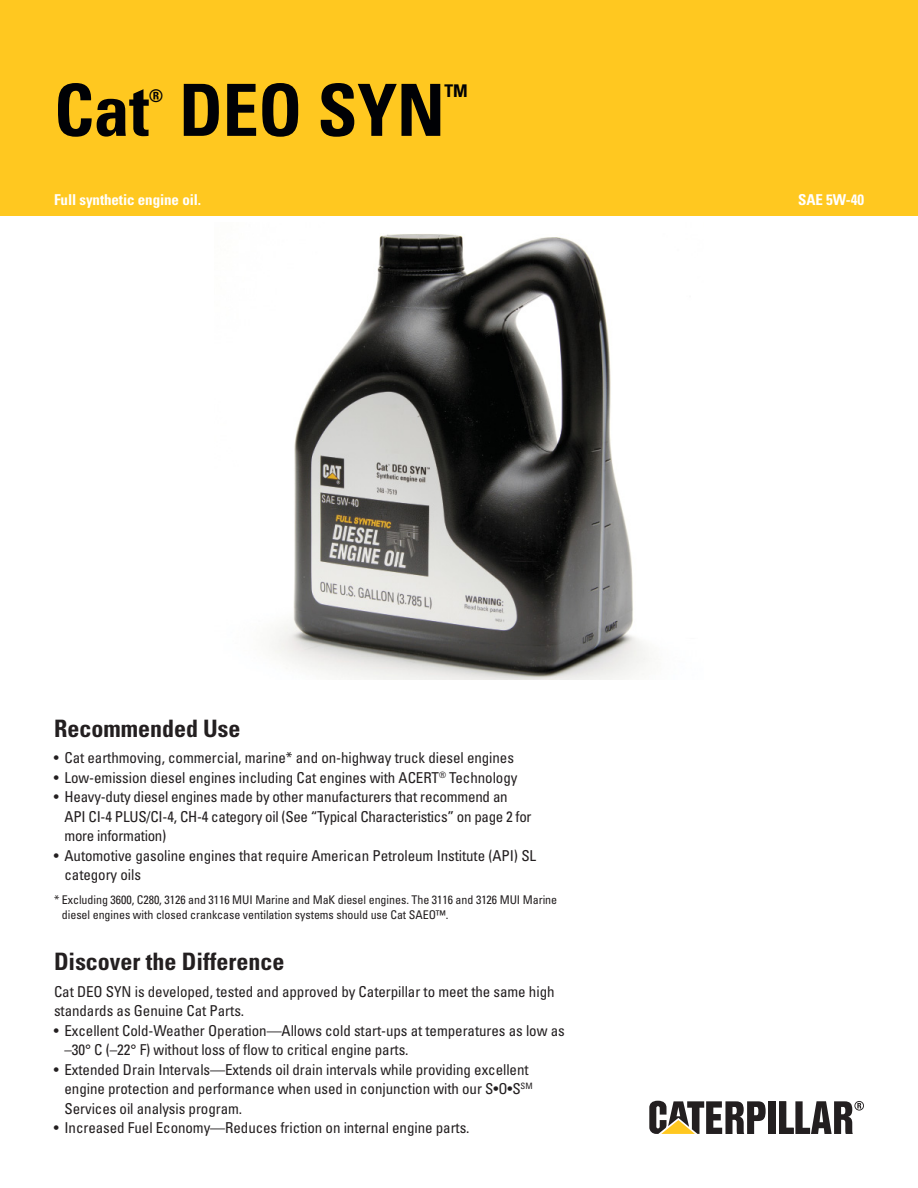
<style>
.page{position:relative;width:918px;height:1188px;background:#fff}
.page>*{position:absolute;margin:0;border:0;box-sizing:border-box;transform-origin:0 0}
.t1{font:700 condensed 72px "Univers";letter-spacing:-.005em;color:#000105}
.t2{font:700 condensed 24px "Univers";color:#231f20}
.t3{font:700 condensed 17.55px "Univers";color:#000105}
.t4{font:condensed 15px/19.5px "Univers";letter-spacing:-.005em;color:#231f20}
.t5{font:700 condensed 15px "Univers";letter-spacing:-.005em;color:#fff}
.t6{font:condensed 12px/15px "Univers";letter-spacing:-.005em;color:#231f20}
</style>
<div class="page">
<div style="left:768px;top:1101px;width:7px;height:33px;background:#231f20"></div>
<svg style="left:649px;top:1101px;width:117px;height:33px"></svg>
<svg style="left:779px;top:1101px;width:85px;height:33px"></svg>
<div style="left:0;top:0;width:918px;height:216px;background:#ffc820"></div>
<img style="left:271px;top:234px;width:378px;height:445px">
<h1 class="t1" style="left:54px;top:84px;width:392px">Cat DEO SYN</h1>
<p class="t3" style="left:149px;top:89px;width:16px">®</p>
<p class="t3" style="left:445px;top:85px;width:25px">TM</p>
<p class="t5" style="left:54px;top:194px;width:149px">Full synthetic engine oil.</p>
<p class="t5" style="left:798px;top:194px;width:67px">SAE 5W-40</p>
<h2 class="t2" style="left:54px;top:720px;width:188px">Recommended Use</h2>
<p class="t4" style="left:54px;top:750px;width:462px">• Cat earthmoving, commercial, marine* and on-highway truck diesel engines</p>
<p class="t4" style="left:54px;top:769px;width:465px">• Low-emission diesel engines including Cat engines with ACERT<sup>®</sup> Technology</p>
<p class="t4" style="left:64px;top:789px;width:469px;text-indent:-11px">• Heavy-duty diesel engines made by other manufacturers that recommend an<br>API CI-4 PLUS/CI-4, CH-4 category oil (See “Typical Characteristics” on page 2 for more information)</p>
<p class="t4" style="left:64px;top:847px;width:473px;text-indent:-11px">• Automotive gasoline engines that require American Petroleum Institute (API) SL category oils</p>
<p class="t6" style="left:62px;top:894px;width:497px;text-indent:-8px">* Excluding 3600, C280, 3126 and 3116 MUI Marine and MaK diesel engines. The 3116 and 3126 MUI Marine diesel engines with closed crankcase ventilation systems should use Cat SAEO™.</p>
<h2 class="t2" style="left:54px;top:953px;width:232px">Discover the Difference</h2>
<p class="t4" style="left:54px;top:983px;width:502px">Cat DEO SYN is developed, tested and approved by Caterpillar to meet the same high standards as Genuine Cat Parts.</p>
<p class="t4" style="left:64px;top:1022px;width:502px;text-indent:-11px">• Excellent Cold-Weather Operation—Allows cold start-ups at temperatures as low as –30° C (–22° F) without loss of flow to critical engine parts.</p>
<p class="t4" style="left:64px;top:1061px;width:470px;text-indent:-10px">• Extended Drain Intervals—Extends oil drain intervals while providing excellent engine protection and performance when used in conjunction with our S•O•S<sup>SM<br></sup>Services oil analysis program.</p>
<p class="t4" style="left:54px;top:1119px;width:417px">• Increased Fuel Economy—Reduces friction on internal engine parts.</p>
</div>
